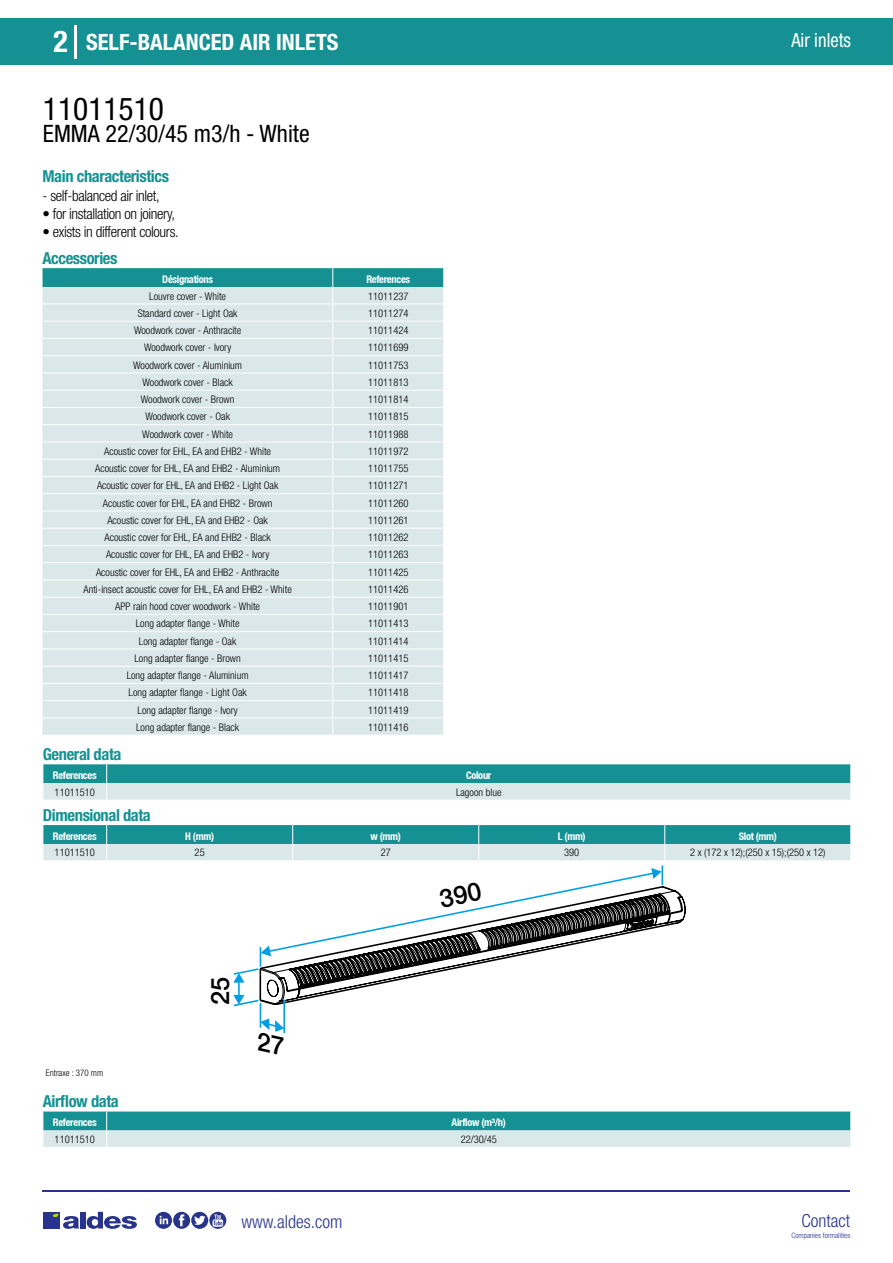
<style>
.page{position:relative;width:893px;height:1263px;background:#fff}
.page>*{position:absolute;margin:0;border:0;box-sizing:border-box;transform-origin:0 0}
.t1{font:condensed 31.5px "Helvetica Neue LT Std";color:#000}
.t2{font:700 condensed 30px "Helvetica Neue LT Std";color:#fff}
.t3{font:500 25.35px "Helvetica Neue";color:#000}
.t4{font:condensed 24px "Helvetica Neue LT Std";color:#000}
.t5{font:700 condensed 22.5px "Helvetica Neue LT Std";color:#fff}
.t6{font:condensed 19.5px "Helvetica Neue LT Std";color:#fff;scale:.95 1}
.t7{font:300 condensed 18px "Helvetica Neue";color:#28348b}
.t8{font:700 condensed 16.5px "Helvetica Neue LT Std";letter-spacing:-.025em;color:#169193}
.t9{font:300 condensed 15px "Helvetica Neue LT Std";letter-spacing:-.025em;color:#000}
.t10{font:300 condensed 10.5px "Helvetica Neue";color:#000}
.t11{font:700 condensed 10.5px "Helvetica Neue";letter-spacing:-.03em;color:#fff}
.t12{font:300 condensed 9px "Helvetica Neue";color:#000}
.t13{font:300 condensed 7.5px "Helvetica Neue";color:#28348b}
</style>
<div class="page">
<div style="left:0;top:18px;width:893px;height:46px;background:#169193"></div>
<hr style="left:74px;top:25px;width:2px;height:33px;background:#fff">
<hr style="left:43px;top:1190px;width:807px;height:1px;background:#28348b">
<svg style="left:155px;top:1212px;width:71px;height:17px"></svg>
<div style="left:43px;top:1212px;width:17px;height:16px;background:#28348b"></div>
<div style="left:80px;top:1212px;width:6px;height:16px;background:#28348b"></div>
<svg style="left:87px;top:1212px;width:50px;height:17px"></svg>
<svg style="left:53px;top:1213px;width:26px;height:16px"></svg>
<svg style="left:43px;top:268px;width:401px;height:467px;background:#d5e5e6"></svg>
<svg style="left:43px;top:764px;width:808px;height:36px;background:#75bbbc"></svg>
<svg style="left:43px;top:825px;width:808px;height:36px;background:#75bbbc"></svg>
<svg style="left:43px;top:1111px;width:808px;height:36px;background:#76bbbd"></svg>
<svg style="left:233px;top:868px;width:451px;height:139px"></svg>
<svg style="left:259px;top:1018px;width:25px;height:15px"></svg>
<h2 class="t2" style="left:54px;top:24px;width:16px">2</h2>
<h3 class="t5" style="left:86px;top:28px;width:254px">SELF-BALANCED AIR INLETS</h3>
<h3 class="t6" style="left:791px;top:29px;width:64px">Air inlets</h3>
<h1 class="t1" style="left:43px;top:91px;width:122px">11011510</h1>
<h3 class="t4" style="left:43px;top:120px;width:268px">EMMA 22/30/45 m3/h - White</h3>
<h3 class="t8" style="left:43px;top:166px;width:128px">Main characteristics</h3>
<h3 class="t9" style="left:43px;top:187px;width:119px">- self-balanced air inlet,</h3>
<h3 class="t9" style="left:43px;top:205px;width:134px">• for installation on joinery,</h3>
<h3 class="t9" style="left:43px;top:223px;width:138px">• exists in different colours.</h3>
<h3 class="t8" style="left:43px;top:248px;width:76px">Accessories</h3>
<p class="t11" style="left:162px;top:273px;width:52px">Désignations</p>
<p class="t11" style="left:366px;top:273px;width:45px">References</p>
<p class="t10" style="left:149px;top:290px;width:78px">Louvre cover - White</p>
<p class="t10" style="left:368px;top:290px;width:42px">11011237</p>
<p class="t10" style="left:138px;top:307px;width:101px">Standard cover - Light Oak</p>
<p class="t10" style="left:368px;top:307px;width:42px">11011274</p>
<p class="t10" style="left:134px;top:324px;width:109px">Woodwork cover - Anthracite</p>
<p class="t10" style="left:368px;top:324px;width:42px">11011424</p>
<p class="t10" style="left:144px;top:341px;width:89px">Woodwork cover - Ivory</p>
<p class="t10" style="left:368px;top:341px;width:42px">11011699</p>
<p class="t10" style="left:133px;top:359px;width:111px">Woodwork cover - Aluminium</p>
<p class="t10" style="left:368px;top:359px;width:42px">11011753</p>
<p class="t10" style="left:143px;top:376px;width:92px">Woodwork cover - Black</p>
<p class="t10" style="left:368px;top:376px;width:42px">11011813</p>
<p class="t10" style="left:141px;top:393px;width:95px">Woodwork cover - Brown</p>
<p class="t10" style="left:368px;top:393px;width:42px">11011814</p>
<p class="t10" style="left:145px;top:411px;width:86px">Woodwork cover - Oak</p>
<p class="t10" style="left:368px;top:411px;width:42px">11011815</p>
<p class="t10" style="left:142px;top:428px;width:92px">Woodwork cover - White</p>
<p class="t10" style="left:368px;top:428px;width:42px">11011988</p>
<p class="t10" style="left:104px;top:445px;width:168px">Acoustic cover for EHL, EA and EHB2 - White</p>
<p class="t10" style="left:368px;top:445px;width:42px">11011972</p>
<p class="t10" style="left:95px;top:462px;width:186px">Acoustic cover for EHL, EA and EHB2 - Aluminium</p>
<p class="t10" style="left:368px;top:462px;width:42px">11011755</p>
<p class="t10" style="left:97px;top:480px;width:183px">Acoustic cover for EHL, EA and EHB2 - Light Oak</p>
<p class="t10" style="left:368px;top:480px;width:42px">11011271</p>
<p class="t10" style="left:103px;top:497px;width:171px">Acoustic cover for EHL, EA and EHB2 - Brown</p>
<p class="t10" style="left:368px;top:497px;width:42px">11011260</p>
<p class="t10" style="left:107px;top:514px;width:162px">Acoustic cover for EHL, EA and EHB2 - Oak</p>
<p class="t10" style="left:368px;top:514px;width:42px">11011261</p>
<p class="t10" style="left:105px;top:531px;width:168px">Acoustic cover for EHL, EA and EHB2 - Black</p>
<p class="t10" style="left:368px;top:531px;width:42px">11011262</p>
<p class="t10" style="left:106px;top:549px;width:165px">Acoustic cover for EHL, EA and EHB2 - Ivory</p>
<p class="t10" style="left:368px;top:549px;width:42px">11011263</p>
<p class="t10" style="left:96px;top:566px;width:185px">Acoustic cover for EHL, EA and EHB2 - Anthracite</p>
<p class="t10" style="left:368px;top:566px;width:42px">11011425</p>
<p class="t10" style="left:83px;top:583px;width:210px">Anti-insect acoustic cover for EHL, EA and EHB2 - White</p>
<p class="t10" style="left:368px;top:583px;width:42px">11011426</p>
<p class="t10" style="left:115px;top:600px;width:146px">APP rain hood cover woodwork - White</p>
<p class="t10" style="left:368px;top:600px;width:42px">11011901</p>
<p class="t10" style="left:136px;top:618px;width:105px">Long adapter flange - White</p>
<p class="t10" style="left:368px;top:618px;width:42px">11011413</p>
<p class="t10" style="left:139px;top:635px;width:99px">Long adapter flange - Oak</p>
<p class="t10" style="left:368px;top:635px;width:42px">11011414</p>
<p class="t10" style="left:134px;top:652px;width:108px">Long adapter flange - Brown</p>
<p class="t10" style="left:368px;top:652px;width:42px">11011415</p>
<p class="t10" style="left:127px;top:669px;width:123px">Long adapter flange - Aluminium</p>
<p class="t10" style="left:368px;top:669px;width:42px">11011417</p>
<p class="t10" style="left:129px;top:687px;width:120px">Long adapter flange - Light Oak</p>
<p class="t10" style="left:368px;top:687px;width:42px">11011418</p>
<p class="t10" style="left:138px;top:704px;width:102px">Long adapter flange - Ivory</p>
<p class="t10" style="left:368px;top:704px;width:42px">11011419</p>
<p class="t10" style="left:136px;top:721px;width:105px">Long adapter flange - Black</p>
<p class="t10" style="left:368px;top:721px;width:42px">11011416</p>
<h3 class="t8" style="left:43px;top:744px;width:80px">General data</h3>
<p class="t11" style="left:53px;top:769px;width:45px">References</p>
<p class="t11" style="left:466px;top:769px;width:27px">Colour</p>
<p class="t10" style="left:55px;top:786px;width:42px">11011510</p>
<p class="t10" style="left:456px;top:786px;width:47px">Lagoon blue</p>
<h3 class="t8" style="left:43px;top:805px;width:109px">Dimensional data</h3>
<p class="t11" style="left:53px;top:829px;width:45px">References</p>
<p class="t11" style="left:185px;top:829px;width:30px">H (mm)</p>
<p class="t11" style="left:370px;top:829px;width:32px">w (mm)</p>
<p class="t11" style="left:558px;top:829px;width:29px">L (mm)</p>
<p class="t11" style="left:739px;top:829px;width:40px">Slot (mm)</p>
<p class="t10" style="left:55px;top:847px;width:42px">11011510</p>
<p class="t10" style="left:195px;top:847px;width:12px">25</p>
<p class="t10" style="left:381px;top:847px;width:12px">27</p>
<p class="t10" style="left:564px;top:847px;width:17px">390</p>
<p class="t10" style="left:690px;top:847px;width:137px">2 x (172 x 12);(250 x 15);(250 x 12)</p>
<h3 class="t3" style="left:205px;top:1005px;width:30px;rotate:-90deg">25</h3>
<p class="t12" style="left:46px;top:1067px;width:59px">Entraxe : 370 mm</p>
<h3 class="t8" style="left:43px;top:1091px;width:77px">Airflow data</h3>
<p class="t11" style="left:53px;top:1116px;width:45px">References</p>
<p class="t11" style="left:451px;top:1116px;width:56px">Airflow (m³/h)</p>
<p class="t10" style="left:55px;top:1133px;width:42px">11011510</p>
<p class="t10" style="left:461px;top:1133px;width:38px">22/30/45</p>
<h3 class="t7" style="left:241px;top:1211px;width:102px">www.aldes.com</h3>
<h3 class="t7" style="left:801px;top:1211px;width:50px">Contact</h3>
<p class="t13" style="left:791px;top:1230px;width:60px">Companies formalities</p>
</div>
